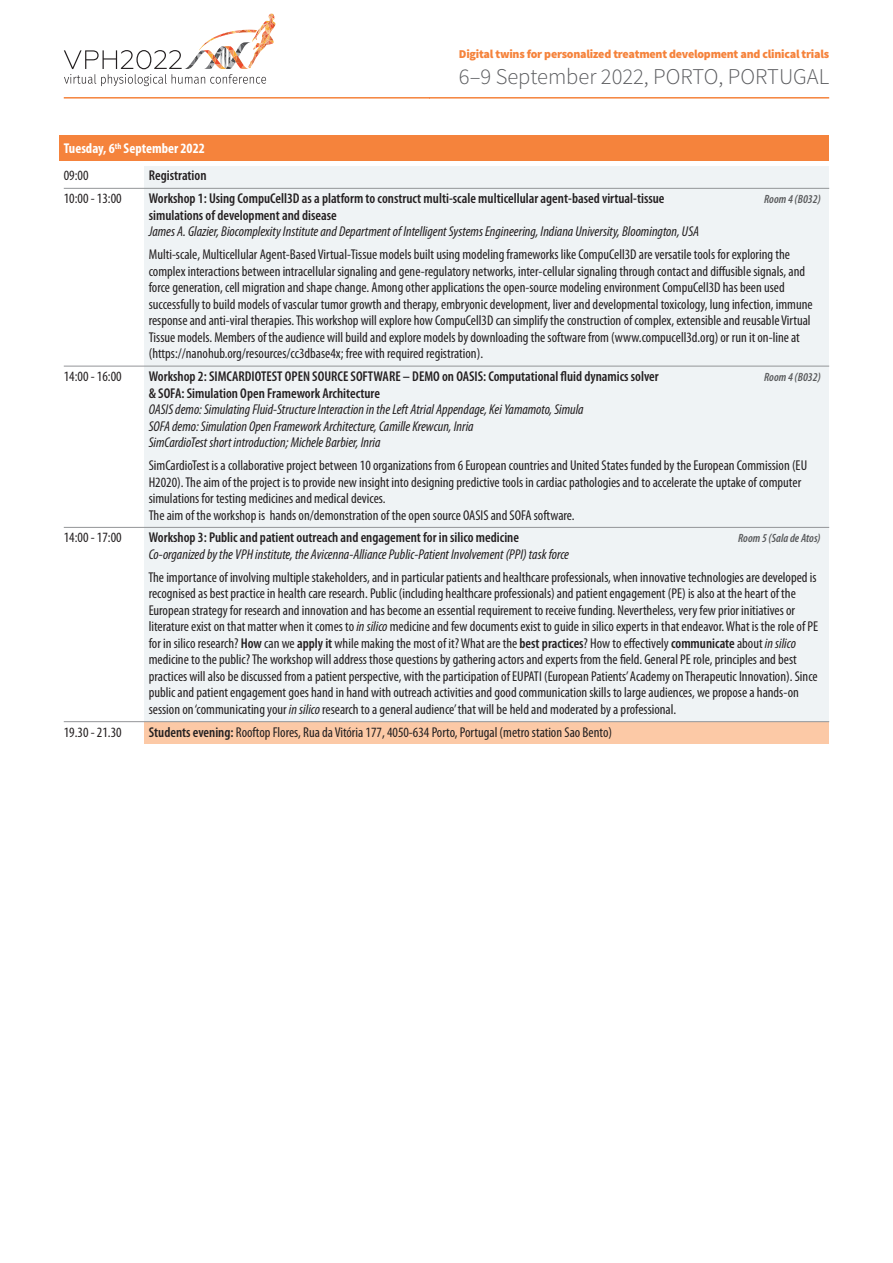
<style>
.page{position:relative;width:893px;height:1263px;background:#fff}
.page>*{position:absolute;margin:0;border:0;box-sizing:border-box;transform-origin:0 0}
.t1{font:300 22.5px "Source Sans Pro";color:#5b5c5f}
.t2{font:condensed 14.25px/16.5px "Myriad Pro";color:#231f20}
.t3{font:italic condensed 14.25px/16.5px "Myriad Pro";color:#231f20}
.t4{font:600 condensed 14.25px "Myriad Pro";color:#231f20}
.t5{font:700 condensed 14.25px/27.2px "Myriad Pro";color:#fff}
.t6{font:900 12px "Source Sans Pro";letter-spacing:-.02em;color:#f5833c}
.t7{font:italic 600 condensed 12px "Myriad Pro";color:#58595b}
.s1{font-weight:400;color:#231f20}
.s2{font-style:italic}
.s3{font-weight:600}
</style>
<div class="page">
<div style="left:60px;top:135px;width:769px;height:26px;background:#f5833c"></div>
<div style="left:145px;top:166px;width:684px;height:555px;background:#eff3f5"></div>
<div style="left:145px;top:722px;width:684px;height:22px;background:#fcc9a6"></div>
<hr style="left:64px;top:188px;width:765px;height:1px;background:#939598">
<hr style="left:64px;top:366px;width:765px;height:1px;background:#939598">
<hr style="left:64px;top:527px;width:765px;height:1px;background:#939598">
<hr style="left:64px;top:721px;width:765px;height:1px;background:#939598">
<svg style="left:64px;top:14px;width:212px;height:72px"></svg>
<hr style="left:64px;top:97px;width:366px;height:2px;background:#f5833c">
<hr style="left:430px;top:97px;width:399px;height:2px;background:#f5833c">
<p class="t5" style="left:64px;top:135px;width:143px">Tuesday, 6<sup>th</sup> September 2022<br><span class="s1">09:00</span></p>
<p class="t4" style="left:149px;top:171px;width:59px">Registration</p>
<p class="t6" style="left:459px;top:50px;width:372px">Digital twins for personalized treatment development and clinical trials</p>
<h1 class="t1" style="left:459px;top:63px;width:372px">6–9 September 2022, PORTO, PORTUGAL</h1>
<p class="t2" style="left:64px;top:192px;width:59px">10:00 - 13:00</p>
<p class="t4" style="left:149px;top:193px;width:517px">Workshop 1: Using CompuCell3D as a platform to construct multi-scale multicellular agent-based virtual-tissue</p>
<p class="t7" style="left:764px;top:195px;width:58px">Room 4 (B032)</p>
<p class="t4" style="left:149px;top:210px;width:190px">simulations of development and disease</p>
<p class="t3" style="left:149px;top:225px;width:552px">James A. Glazier, Biocomplexity Institute and Department of Intelligent Systems Engineering, Indiana University, Bloomington, USA</p>
<p class="t2" style="left:149px;top:247px;width:665px">Multi-scale, Multicellular Agent-Based Virtual-Tissue models built using modeling frameworks like CompuCell3D are versatile tools for exploring the complex interactions between intracellular signaling and gene-regulatory networks, inter-cellular signaling through contact and diffusible signals, and force generation, cell migration and shape change. Among other applications the open-source modeling environment CompuCell3D has been used successfully to build models of vascular tumor growth and therapy, embryonic development, liver and developmental toxicology, lung infection, immune response and anti-viral therapies. This workshop will explore how CompuCell3D can simplify the construction of complex, extensible and reusable Virtual Tissue models. Members of the audience will build and explore models by downloading the software from (www.compucell3d.org) or run it on-line at (https://nanohub.org/resources/cc3dbase4x; free with required registration).</p>
<p class="t2" style="left:64px;top:369px;width:59px">14:00 - 16:00</p>
<p class="t4" style="left:149px;top:371px;width:511px">Workshop 2: SIMCARDIOTEST OPEN SOURCE SOFTWARE – DEMO on OASIS: Computational fluid dynamics solver</p>
<p class="t7" style="left:764px;top:373px;width:58px">Room 4 (B032)</p>
<p class="t4" style="left:149px;top:388px;width:233px">&amp; SOFA: Simulation Open Framework Architecture</p>
<p class="t3" style="left:149px;top:402px;width:436px">OASIS demo: Simulating Fluid-Structure Interaction in the Left Atrial Appendage, Kei Yamamoto, Simula<br>SOFA demo: Simulation Open Framework Architecture, Camille Krewcun, Inria<br>SimCardioTest short introduction; Michele Barbier, Inria</p>
<p class="t2" style="left:149px;top:458px;width:660px">SimCardioTest is a collaborative project between 10 organizations from 6 European countries and United States funded by the European Commission (EU H2020). The aim of the project is to provide new insight into designing predictive tools in cardiac pathologies and to accelerate the uptake of computer simulations for testing medicines and medical devices.<br>The aim of the workshop is hands on/demonstration of the open source OASIS and SOFA software.</p>
<p class="t2" style="left:64px;top:531px;width:59px">14:00 - 17:00</p>
<p class="t4" style="left:149px;top:532px;width:372px">Workshop 3: Public and patient outreach and engagement for in silico medicine</p>
<p class="t7" style="left:738px;top:534px;width:84px">Room 5 (Sala de Atos)</p>
<p class="t3" style="left:149px;top:547px;width:422px">Co-organized by the VPH institute, the Avicenna-Alliance Public-Patient Involvement (PPI) task force</p>
<p class="t2" style="left:148px;top:570px;width:671px">The importance of involving multiple stakeholders, and in particular patients and healthcare professionals, when innovative technologies are developed is recognised as best practice in health care research. Public (including healthcare professionals) and patient engagement (PE) is also at the heart of the European strategy for research and innovation and has become an essential requirement to receive funding. Nevertheless, very few prior initiatives or literature exist on that matter when it comes to <span class="s2">in silico</span> medicine and few documents exist to guide in silico experts in that endeavor. What is the role of PE for in silico research? <span class="s3">How</span> can we <span class="s3">apply it</span> while making the most of it? What are the <span class="s3">best practices</span>? How to effectively <span class="s3">communicate</span> about <span class="s2">in silico </span>medicine to the public? The workshop will address those questions by gathering actors and experts from the field. General PE role, principles and best practices will also be discussed from a patient perspective, with the participation of EUPATI (European Patients’ Academy on Therapeutic Innovation). Since public and patient engagement goes hand in hand with outreach activities and good communication skills to large audiences, we propose a hands-on session on ‘communicating your <span class="s2">in silico</span> research to a general audience’ that will be held and moderated by a professional.</p>
<p class="t2" style="left:64px;top:725px;width:59px">19.30 - 21.30</p>
<p class="t2" style="left:149px;top:725px;width:465px"><span class="s3">Students evening:</span> Rooftop Flores, Rua da Vitória 177, 4050-634 Porto, Portugal (metro station Sao Bento)</p>
</div>
